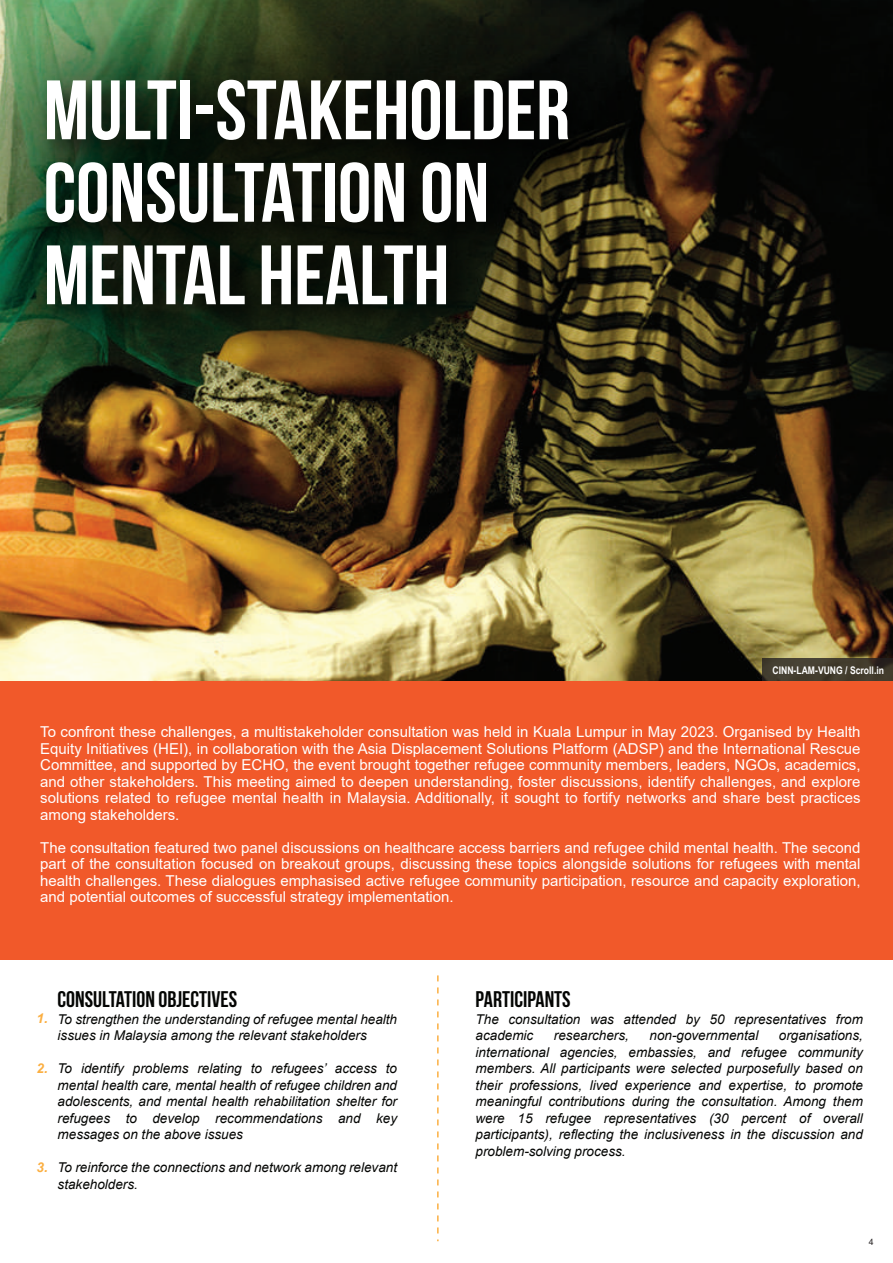
<style>
.page{position:relative;width:893px;height:1263px;background:#fff}
.page>*{position:absolute;margin:0;border:0;box-sizing:border-box;transform-origin:0 0}
.t1{font:700 84px/82.5px "Bebas Neue";color:#fff}
.t2{font:700 22.5px "Bebas Neue";color:#040503}
.t3{font:15px/16.5px "Arial";color:#fff;text-align:justify}
.t4{font:italic 13.5px/16.5px "Arial";color:#040503}
.t5{font:italic 700 13.5px "Arial";color:#fbaf42}
.t6{font:700 10.5px "Arial Narrow";color:#fff}
.t7{font:8.7px "Arial";color:#231f20}
</style>
<div class="page">
<img style="left:0;top:0;width:893px;height:682px">
<img style="left:0;top:0;width:758px;height:485px">
<img style="left:32px;top:56px;width:638px;height:341px">
<div style="left:0;top:682px;width:893px;height:278px;background:#f1592a"></div>
<svg style="left:762px;top:658px;width:131px;height:23px;background:#403b2d"></svg>
<svg style="left:437px;top:975px;width:2px;height:266px"></svg>
<div style="left:833px;top:0;width:60px;height:319px;background:#040504"></div>
<h1 class="t1" style="left:44px;top:68px;width:528px">MULTI-STAKEHOLDER<br>CONSULTATION ON<br>MENTAL HEALTH</h1>
<p class="t6" style="left:773px;top:662px;width:113px">CINN-LAM-VUNG / Scroll.in</p>
<p class="t3" style="left:40px;top:724px;width:822px">To confront these challenges, a multistakeholder consultation was held in Kuala Lumpur in May 2023. Organised by Health Equity Initiatives (HEI), in collaboration with the Asia Displacement Solutions Platform (ADSP) and the International Rescue Committee, and supported by ECHO, the event brought together refugee community members, leaders, NGOs, academics, and other stakeholders. This meeting aimed to deepen understanding, foster discussions, identify challenges, and explore solutions related to refugee mental health in Malaysia. Additionally, it sought to fortify networks and share best practices among stakeholders.</p>
<p class="t3" style="left:40px;top:839px;width:822px">The consultation featured two panel discussions on healthcare access barriers and refugee child mental health. The second part of the consultation focused on breakout groups, discussing these topics alongside solutions for refugees with mental health challenges. These dialogues emphasised active refugee community participation, resource and capacity exploration, and potential outcomes of successful strategy implementation.</p>
<p class="t5" style="left:37px;top:1009px;width:13px">1.</p>
<p class="t5" style="left:37px;top:1059px;width:13px">2.</p>
<p class="t5" style="left:37px;top:1158px;width:13px">3.</p>
<h2 class="t2" style="left:58px;top:987px;width:181px">CONSULTATION OBJECTIVES</h2>
<p class="t4" style="left:58px;top:1011px;width:341px">To strengthen the understanding of refugee mental health issues in Malaysia among the relevant stakeholders</p>
<p class="t4" style="left:58px;top:1060px;width:341px;text-align:justify">To identify problems relating to refugees’ access to mental health care, mental health of refugee children and adolescents, and mental health rehabilitation shelter for refugees to develop recommendations and key messages on the above issues</p>
<p class="t4" style="left:58px;top:1159px;width:341px">To reinforce the connections and network among relevant stakeholders.</p>
<h2 class="t2" style="left:476px;top:987px;width:97px">PARTICIPANTS</h2>
<p class="t4" style="left:476px;top:1011px;width:389px">The consultation was attended by 50 representatives from academic</p>
<p class="t4" style="left:476px;top:1027px;width:389px;text-align:justify;text-indent:303px">organisations, international agencies, embassies, and refugee community members. All participants were selected purposefully based on their professions, lived experience and expertise, to promote meaningful contributions during the consultation. Among them were 15 refugee representatives (30 percent of overall participants), reflecting the inclusiveness in the discussion and problem-solving process.</p>
<p class="t4" style="left:554px;top:1027px;width:77px">researchers,</p>
<p class="t4" style="left:649px;top:1027px;width:110px">non-governmental</p>
<p class="t7" style="left:869px;top:1235px;width:6px">4</p>
</div>
